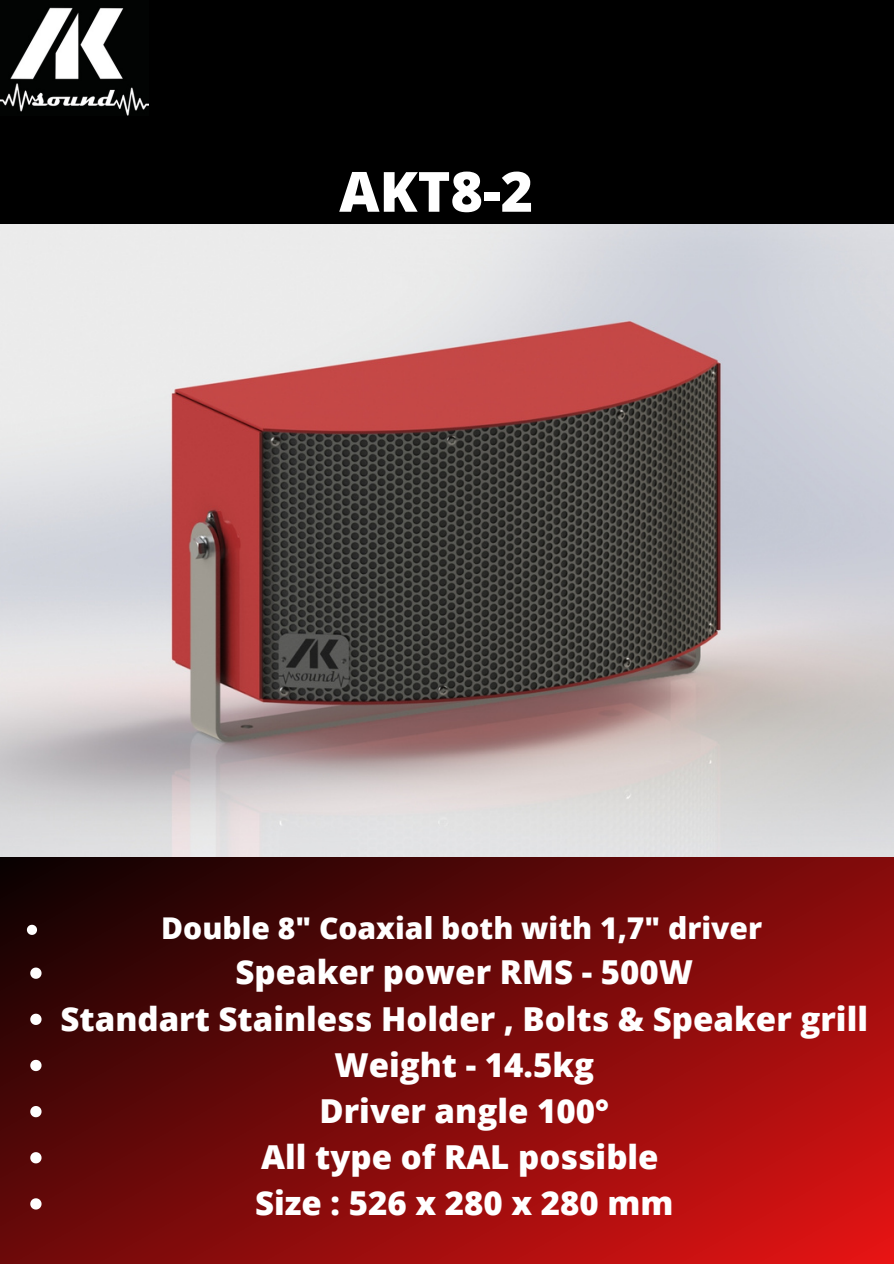
<style>
.page{position:relative;width:894px;height:1264px;background:#fff}
.page>*{position:absolute;margin:0;border:0;box-sizing:border-box;transform-origin:0 0}
.t1{font:800 55.5px "Open Sans";color:#fff}
.t2{font:800 33px "Open Sans";color:#fff}
.t3{font:800 30px "Open Sans";color:#fff}
</style>
<div class="page">
<div style="left:0;top:0;width:893px;height:224px;background:#000"></div>
<svg style="left:1px;top:856px;width:892px;height:407px;background:#780a0a"></svg>
<img style="left:0;top:7px;width:148px;height:109px">
<img style="left:0;top:224px;width:893px;height:632px">
<svg style="left:27px;top:924px;width:10px;height:10px"></svg>
<svg style="left:30px;top:967px;width:12px;height:11px"></svg>
<svg style="left:30px;top:1013px;width:12px;height:11px"></svg>
<svg style="left:30px;top:1059px;width:12px;height:12px"></svg>
<svg style="left:30px;top:1105px;width:12px;height:12px"></svg>
<svg style="left:30px;top:1152px;width:12px;height:11px"></svg>
<svg style="left:30px;top:1198px;width:12px;height:11px"></svg>
<h1 class="t1" style="left:339px;top:152px;width:195px">AKT8-2</h1>
<p class="t3" style="left:161px;top:907px;width:602px">Double 8" Coaxial both with 1,7" driver</p>
<p class="t2" style="left:235px;top:949px;width:459px">Speaker power RMS - 500W</p>
<p class="t2" style="left:60px;top:995px;width:808px">Standart Stainless Holder , Bolts &amp; Speaker grill</p>
<p class="t2" style="left:334px;top:1041px;width:261px">Weight - 14.5kg</p>
<p class="t2" style="left:319px;top:1087px;width:291px">Driver angle 100°</p>
<p class="t2" style="left:261px;top:1133px;width:399px">All type of RAL possible</p>
<p class="t2" style="left:255px;top:1179px;width:419px">Size : 526 x 280 x 280 mm</p>
</div>
